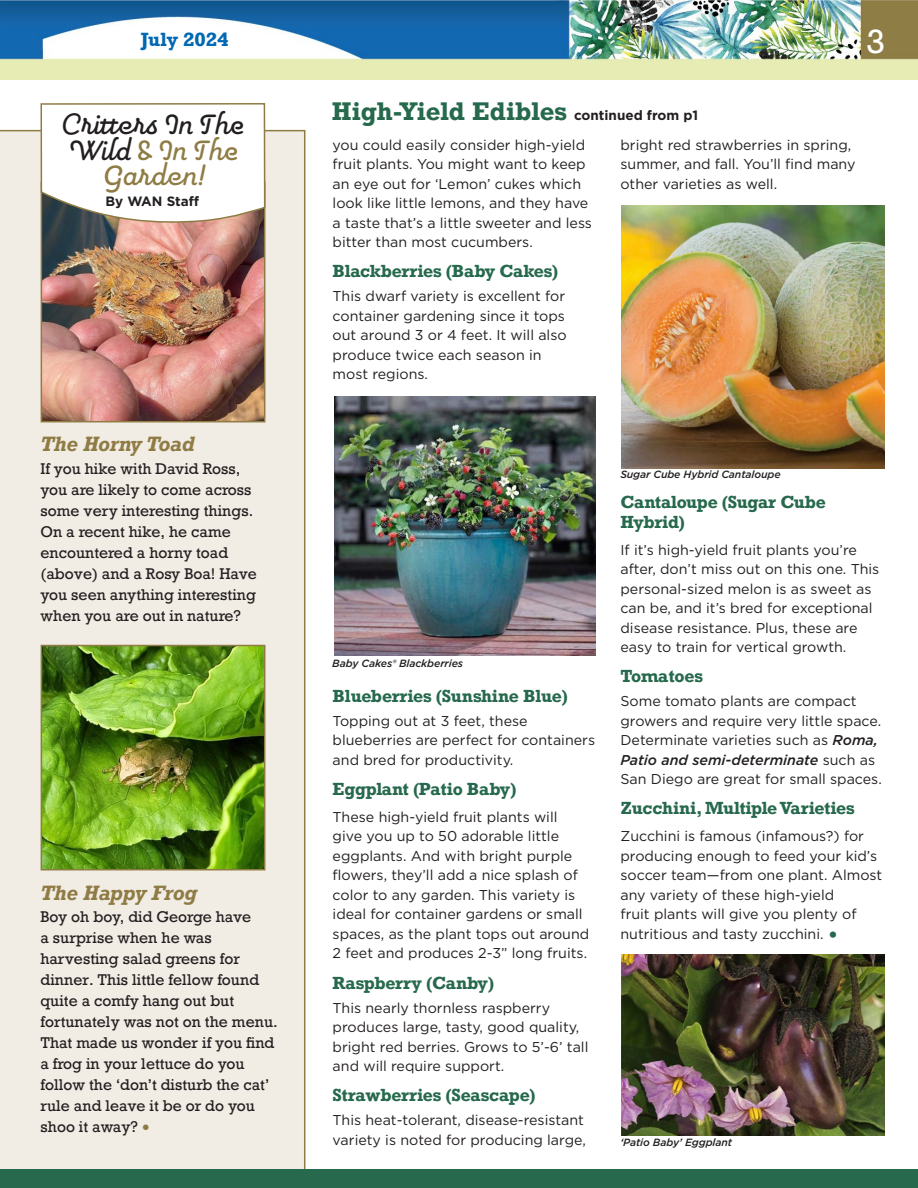
<style>
.page{position:relative;width:918px;height:1188px;background:#fff}
.page>*{position:absolute;margin:0;border:0;box-sizing:border-box;transform-origin:0 0}
.t1{font:500 33px/25.5px "Pauline Script";color:#231f20;text-align:center}
.t2{font:31.5px "Rockwell";color:#fff}
.t3{font:700 24px "Rockwell";color:#26694d}
.t4{font:italic 700 19.5px "Rockwell";letter-spacing:-.015em;color:#8f7c45}
.t5{font:700 18px "Rockwell";color:#0168b3}
.t6{font:700 16.5px/19.5px "Rockwell";letter-spacing:-.01em;color:#26694d}
.t7{font:14.7px/21px "Rockwell";color:#231f20}
.t8{font:14.25px/19.5px "Gotham";color:#231f20}
.t9{font:700 13.5px "Gotham";letter-spacing:-.005em;color:#231f20}
.t10{font:italic 500 10.5px "Gotham";letter-spacing:-.01em;color:#231f20}
.s1{font-size:30px}
.s2{color:#8f7c45}
.s3{font-size:21px;color:#8f7c45}
.s4{font-family:"Gotham";font-size:13.5px;color:#231f20}
.s5{font-weight:500;font-style:italic}
.s6{font-weight:700;font-size:21px;color:#26694d}
</style>
<div class="page">
<div style="left:0;top:129px;width:306px;height:1040px;background:#f1ece4"></div>
<img style="left:44px;top:224px;width:218px;height:195px">
<div style="left:41px;top:182px;width:224px;height:240px;border:2px solid #8f7c45"></div>
<img style="left:44px;top:648px;width:218px;height:219px">
<div style="left:41px;top:645px;width:224px;height:225px;border:2px solid #8f7c45"></div>
<svg style="left:40px;top:103px;width:226px;height:121px"></svg>
<img style="left:0;top:0;width:918px;height:80px">
<div style="left:0;top:1169px;width:918px;height:19px;background:#26694d"></div>
<img style="left:334px;top:396px;width:261px;height:260px">
<img style="left:621px;top:205px;width:263px;height:264px">
<img style="left:621px;top:955px;width:263px;height:181px">
<p class="t5" style="left:141px;top:28px;width:89px">July 2024</p>
<p class="t2" style="left:866px;top:22px;width:20px">3</p>
<p class="t1" style="left:61px;top:111px;width:184px"><span class="s1">C</span>ritters In The<br>Wild <span class="s2">&amp; In The<br>Garden!</span></p>
<p class="t9" style="left:106px;top:192px;width:95px">By WAN Staff</p>
<p class="t4" style="left:40px;top:432px;width:156px">The Horny Toad</p>
<p class="t7" style="left:40px;top:458px;width:218px">If you hike with David Ross, you are likely to come across some very interesting things.<br>On a recent hike, he came encountered a horny toad (above) and a Rosy Boa! Have you seen anything interesting when you are out in nature?</p>
<p class="t4" style="left:40px;top:880px;width:158px">The Happy Frog</p>
<p class="t7" style="left:40px;top:907px;width:239px">Boy oh boy, did George have<br>a surprise when he was harvesting salad greens for dinner. This little fellow found quite a comfy hang out but fortunately was not on the menu.<br>That made us wonder if you find a frog in your lettuce do you follow the ‘don’t disturb the cat’ rule and leave it be or do you shoo it away? <span class="s3">•</span></p>
<p class="t3" style="left:332px;top:95px;width:368px">High-Yield Edibles <span class="s4">continued from p1</span></p>
<p class="t8" style="left:333px;top:135px;width:261px">you could easily consider high-yield fruit plants. You might want to keep an eye out for ‘Lemon’ cukes which look like little lemons, and they have a taste that’s a little sweeter and less bitter than most cucumbers.</p>
<p class="t6" style="left:333px;top:261px;width:227px">Blackberries (Baby Cakes)</p>
<p class="t8" style="left:333px;top:286px;width:236px">This dwarf variety is excellent for container gardening since it tops out around 3 or 4 feet. It will also produce twice each season in most regions.</p>
<p class="t8" style="left:620px;top:135px;width:237px">bright red strawberries in spring, summer, and fall. You’ll find many other varieties as well.</p>
<p class="t10" style="left:332px;top:656px;width:132px">Baby Cakes® Blackberries</p>
<p class="t6" style="left:333px;top:686px;width:237px">Blueberries (Sunshine Blue)</p>
<p class="t8" style="left:333px;top:711px;width:264px">Topping out at 3 feet, these blueberries are perfect for containers and bred for productivity.</p>
<p class="t6" style="left:333px;top:779px;width:185px">Eggplant (Patio Baby)</p>
<p class="t8" style="left:333px;top:807px;width:258px">These high-yield fruit plants will give you up to 50 adorable little eggplants. And with bright purple flowers, they’ll add a nice splash of color to any garden. This variety is ideal for container gardens or small spaces, as the plant tops out around 2 feet and produces 2-3” long fruits.</p>
<p class="t6" style="left:333px;top:973px;width:163px">Raspberry (Canby)</p>
<p class="t8" style="left:333px;top:998px;width:257px">This nearly thornless raspberry produces large, tasty, good quality, bright red berries. Grows to 5’-6’ tall and will require support.</p>
<p class="t6" style="left:333px;top:1085px;width:205px">Strawberries (Seascape)</p>
<p class="t8" style="left:333px;top:1110px;width:255px">This heat-tolerant, disease-resistant variety is noted for producing large,</p>
<p class="t10" style="left:620px;top:468px;width:162px">Sugar Cube Hybrid Cantaloupe</p>
<p class="t6" style="left:620px;top:492px;width:207px">Cantaloupe (Sugar Cube<br>Hybrid)</p>
<p class="t8" style="left:620px;top:540px;width:260px">If it’s high-yield fruit plants you’re after, don’t miss out on this one. This personal-sized melon is as sweet as can be, and it’s bred for exceptional disease resistance. Plus, these are easy to train for vertical growth.</p>
<p class="t6" style="left:620px;top:666px;width:84px">Tomatoes</p>
<p class="t8" style="left:620px;top:691px;width:263px">Some tomato plants are compact growers and require very little space.<br>Determinate varieties such as <span class="s5">Roma, Patio and semi-determinate</span> such as San Diego are great for small spaces.</p>
<p class="t6" style="left:620px;top:798px;width:236px">Zucchini, Multiple Varieties</p>
<p class="t8" style="left:620px;top:826px;width:263px">Zucchini is famous (infamous?) for producing enough to feed your kid’s soccer team—from one plant. Almost any variety of these high-yield<br>fruit plants will give you plenty of nutritious and tasty zucchini. <span class="s6">•</span></p>
<p class="t10" style="left:620px;top:1135px;width:113px">‘Patio Baby’ Eggplant</p>
</div>
